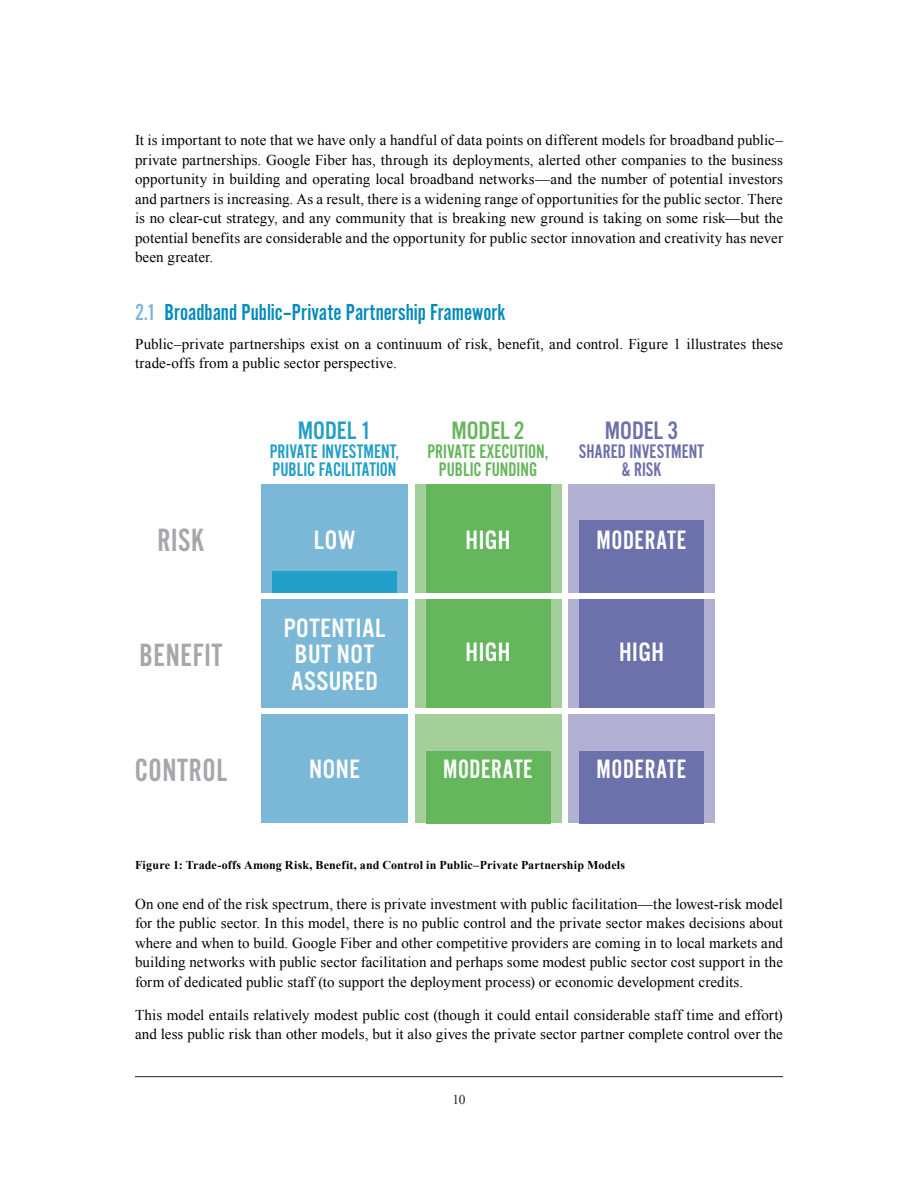
<style>
.page{position:relative;width:918px;height:1188px;background:#fff}
.page>*{position:absolute;margin:0;border:0;box-sizing:border-box;transform-origin:0 0}
.t1{font:33.45px "Alternate Got No 2 D";letter-spacing:.02em;color:#a5a7aa}
.t2{font:27.6px/26.2px "Alternate Got No 3 D";letter-spacing:.02em;color:#fff}
.t3{font:27.6px "Alternate Got No 2 D";letter-spacing:.02em;color:#fff}
.t4{font:26.25px "Alternate Got No 3 D";color:#219fc9}
.t5{font:26.25px "Alternate Got No 3 D";color:#66b65d}
.t6{font:26.25px "Alternate Got No 3 D";color:#6c70ab}
.t7{font:24px "Alternate Got No 2 D";color:#008bbc}
.t8{font:20.4px/17.4px "Alternate Got No 2 D";color:#219fc9}
.t9{font:20.4px/17.4px "Alternate Got No 2 D";color:#66b65d;text-align:center}
.t10{font:20.4px/17.4px "Alternate Got No 2 D";color:#6c70ab;text-align:center}
.t11{font:15px/19.5px "Times New Roman";letter-spacing:.005em;color:#000;text-align:justify}
.t12{font:13.5px "Times New Roman";color:#231f20}
.t13{font:700 12px "Times New Roman";letter-spacing:.01em;color:#000}
.s1{color:#7bb8d7}
</style>
<div class="page">
<hr style="left:135px;top:1076px;width:648px;height:1px;background:#231f20">
<div style="left:568px;top:599px;width:147px;height:109px;background:#b1b0d2"></div>
<div style="left:415px;top:484px;width:146px;height:109px;background:#a4ce9a"></div>
<div style="left:415px;top:599px;width:146px;height:109px;background:#a4ce9a"></div>
<div style="left:261px;top:484px;width:147px;height:109px;background:#7bb8d7"></div>
<div style="left:568px;top:714px;width:147px;height:109px;background:#b1b0d2"></div>
<div style="left:415px;top:714px;width:146px;height:109px;background:#a4ce9a"></div>
<div style="left:261px;top:599px;width:147px;height:109px;background:#7bb8d7"></div>
<div style="left:426px;top:484px;width:124px;height:109px;background:#66b65d"></div>
<div style="left:426px;top:599px;width:124px;height:109px;background:#66b65d"></div>
<div style="left:579px;top:599px;width:125px;height:109px;background:#6c70ab"></div>
<div style="left:579px;top:751px;width:125px;height:72px;background:#6c70ab"></div>
<div style="left:272px;top:571px;width:125px;height:22px;background:#219fc9"></div>
<div style="left:426px;top:751px;width:124px;height:72px;background:#66b65d"></div>
<div style="left:568px;top:484px;width:147px;height:109px;background:#b1b0d2"></div>
<div style="left:579px;top:521px;width:125px;height:72px;background:#6c70ab"></div>
<div style="left:261px;top:714px;width:147px;height:109px;background:#7bb8d7"></div>
<p class="t11" style="left:135px;top:130px;width:650px">It is important to note that we have only a handful of data points on different models for broadband public– private partnerships. Google Fiber has, through its deployments, alerted other companies to the business opportunity in building and operating local broadband networks—and the number of potential investors and partners is increasing. As a result, there is a widening range of opportunities for the public sector. There is no clear-cut strategy, and any community that is breaking new ground is taking on some risk—but the potential benefits are considerable and the opportunity for public sector innovation and creativity has never been greater.</p>
<h3 class="t7" style="left:135px;top:300px;width:372px"><span class="s1">2.1</span> BROADBAND PUBLIC–PRIVATE PARTNERSHIP FRAMEWORK</h3>
<p class="t11" style="left:135px;top:334px;width:650px">Public–private partnerships exist on a continuum of risk, benefit, and control. Figure 1 illustrates these trade-offs from a public sector perspective.</p>
<h3 class="t4" style="left:298px;top:417px;width:75px">MODEL 1</h3>
<h3 class="t8" style="left:270px;top:443px;width:131px">PRIVATE INVESTMENT,<br>PUBLIC FACILITATION</h3>
<h3 class="t5" style="left:451px;top:417px;width:75px">MODEL 2</h3>
<h3 class="t9" style="left:427px;top:443px;width:123px">PRIVATE EXECUTION,<br>PUBLIC FUNDING</h3>
<h3 class="t6" style="left:605px;top:417px;width:75px">MODEL 3</h3>
<h3 class="t10" style="left:579px;top:443px;width:127px">SHARED INVESTMENT &amp; RISK</h3>
<h1 class="t1" style="left:158px;top:523px;width:49px">RISK</h1>
<h2 class="t2" style="left:314px;top:527px;width:43px">LOW</h2>
<h2 class="t2" style="left:466px;top:527px;width:46px">HIGH</h2>
<h2 class="t3" style="left:597px;top:526px;width:91px">MODERATE</h2>
<h1 class="t1" style="left:140px;top:638px;width:85px">BENEFIT</h1>
<h2 class="t2" style="left:284px;top:615px;width:103px">POTENTIAL<br>BUT NOT<br>ASSURED</h2>
<h2 class="t2" style="left:466px;top:639px;width:46px">HIGH</h2>
<h2 class="t2" style="left:619px;top:639px;width:46px">HIGH</h2>
<h1 class="t1" style="left:135px;top:753px;width:94px">CONTROL</h1>
<h2 class="t2" style="left:309px;top:756px;width:52px">NONE</h2>
<h2 class="t3" style="left:443px;top:755px;width:91px">MODERATE</h2>
<h2 class="t3" style="left:597px;top:755px;width:91px">MODERATE</h2>
<p class="t13" style="left:135px;top:857px;width:492px">Figure 1: Trade-offs Among Risk, Benefit, and Control in Public–Private Partnership Models</p>
<p class="t11" style="left:135px;top:894px;width:650px">On one end of the risk spectrum, there is private investment with public facilitation—the lowest-risk model for the public sector. In this model, there is no public control and the private sector makes decisions about where and when to build. Google Fiber and other competitive providers are coming in to local markets and building networks with public sector facilitation and perhaps some modest public sector cost support in the form of dedicated public staff (to support the deployment process) or economic development credits.</p>
<p class="t11" style="left:135px;top:1005px;width:649px">This model entails relatively modest public cost (though it could entail considerable staff time and effort) and less public risk than other models, but it also gives the private sector partner complete control over the</p>
<p class="t12" style="left:453px;top:1090px;width:14px">10</p>
</div>
